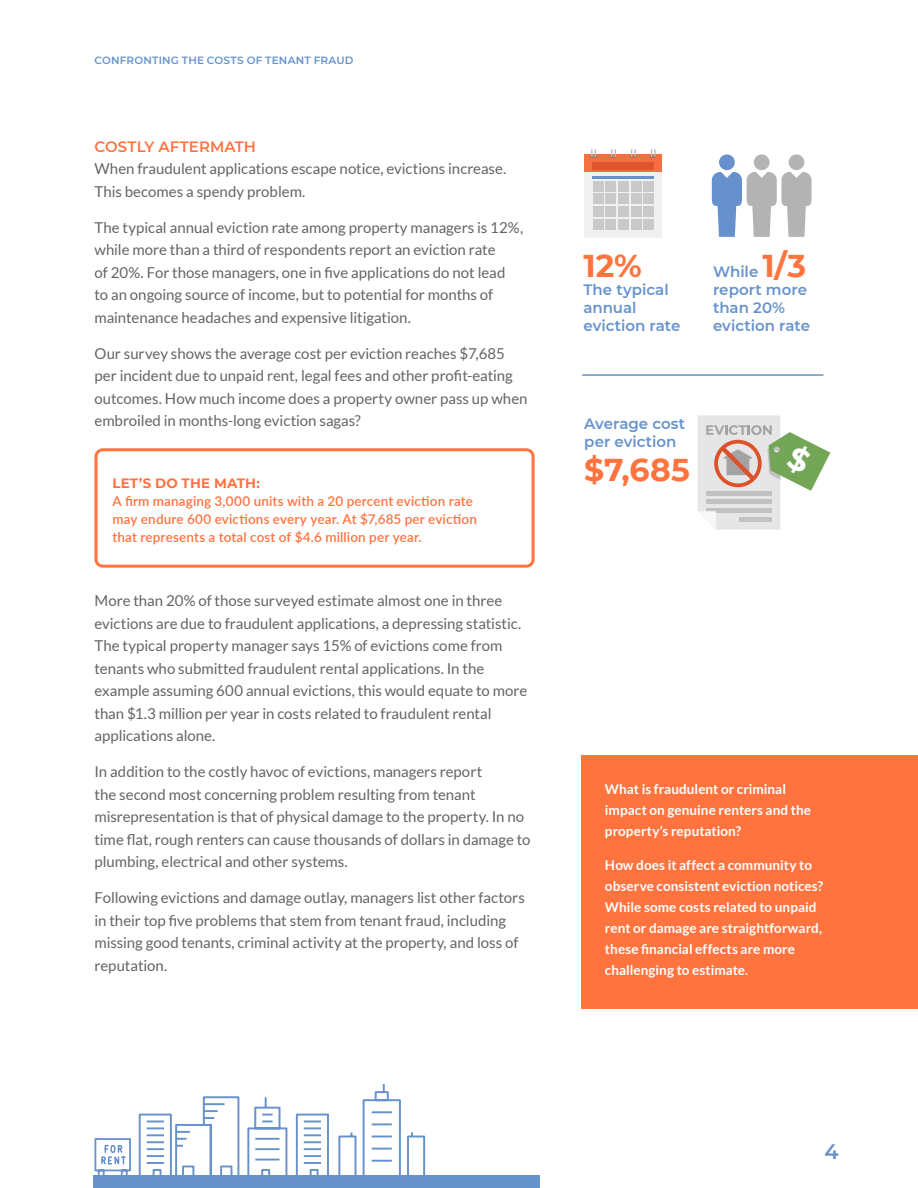
<style>
.page{position:relative;width:918px;height:1188px;background:#fff}
.page>*{position:absolute;margin:0;border:0;box-sizing:border-box;transform-origin:0 0}
.t1{font:700 31.5px "Montserrat";color:#ff733e}
.t2{font:600 21px "Montserrat";color:#6692cc}
.t3{font:15px/22.5px "Lato";color:#646464}
.t4{font:600 15px/18px "Montserrat";color:#6692cc}
.t5{font:600 15px "Montserrat";letter-spacing:.005em;color:#ff733e}
.t6{font:700 13.5px/21px "Lato";letter-spacing:.005em;color:#fff}
.t7{font:600 13.5px/18px "Lato";letter-spacing:.01em;color:#ff733e}
.t8{font:700 13.5px "Montserrat";letter-spacing:.01em;color:#ff733e}
.t9{font:600 10.5px "Montserrat";letter-spacing:.02em;color:#6692cc}
.s1{font-weight:700;font-size:31.5px;color:#ff733e}
</style>
<div class="page">
<div style="left:94px;top:1176px;width:446px;height:12px;background:#6692cc"></div>
<svg style="left:138px;top:1084px;width:292px;height:92px"></svg>
<svg style="left:94px;top:1138px;width:38px;height:38px"></svg>
<div style="left:581px;top:755px;width:337px;height:253px;background:#ff733e"></div>
<div style="left:719px;top:154px;width:16px;height:16px;background:#6691cc;border-radius:50%"></div>
<div style="left:754px;top:154px;width:16px;height:16px;background:#b3b3b3;border-radius:50%"></div>
<div style="left:789px;top:154px;width:15px;height:16px;background:#b3b3b3;border-radius:50%"></div>
<svg style="left:712px;top:172px;width:100px;height:65px"></svg>
<div style="left:585px;top:154px;width:77px;height:18px;background:#f27042"></div>
<div style="left:585px;top:172px;width:77px;height:65px;background:#f0f0f0"></div>
<div style="left:593px;top:162px;width:61px;height:8px;background:#e0542e"></div>
<div style="left:593px;top:181px;width:11px;height:11px;background:#c9c9c9"></div>
<div style="left:605px;top:181px;width:11px;height:11px;background:#c9c9c9"></div>
<div style="left:618px;top:181px;width:11px;height:11px;background:#c9c9c9"></div>
<div style="left:631px;top:181px;width:11px;height:11px;background:#c9c9c9"></div>
<div style="left:643px;top:181px;width:11px;height:11px;background:#c9c9c9"></div>
<div style="left:593px;top:194px;width:11px;height:10px;background:#c9c9c9"></div>
<div style="left:605px;top:194px;width:11px;height:10px;background:#c9c9c9"></div>
<div style="left:618px;top:194px;width:11px;height:10px;background:#c9c9c9"></div>
<div style="left:631px;top:194px;width:11px;height:10px;background:#c9c9c9"></div>
<div style="left:643px;top:194px;width:11px;height:10px;background:#c9c9c9"></div>
<div style="left:593px;top:206px;width:11px;height:11px;background:#c9c9c9"></div>
<div style="left:605px;top:206px;width:11px;height:11px;background:#c9c9c9"></div>
<div style="left:618px;top:206px;width:11px;height:11px;background:#c9c9c9"></div>
<div style="left:631px;top:206px;width:11px;height:11px;background:#c9c9c9"></div>
<div style="left:643px;top:206px;width:11px;height:11px;background:#c9c9c9"></div>
<div style="left:593px;top:219px;width:11px;height:11px;background:#c9c9c9"></div>
<div style="left:605px;top:219px;width:11px;height:11px;background:#c9c9c9"></div>
<div style="left:618px;top:219px;width:11px;height:11px;background:#c9c9c9"></div>
<div style="left:631px;top:219px;width:11px;height:11px;background:#c9c9c9"></div>
<div style="left:643px;top:219px;width:11px;height:11px;background:#c9c9c9"></div>
<hr style="left:593px;top:176px;width:61px;height:3px;background:#6691cc">
<svg style="left:591px;top:149px;width:6px;height:9px"></svg>
<svg style="left:650px;top:149px;width:6px;height:9px"></svg>
<svg style="left:630px;top:149px;width:6px;height:9px"></svg>
<svg style="left:611px;top:149px;width:5px;height:9px"></svg>
<div style="left:94px;top:448px;width:441px;height:120px;border:3px solid #ff733e;border-radius:7px"></div>
<hr style="left:582px;top:374px;width:241px;height:2px;background:#6692cc">
<svg style="left:698px;top:415px;width:132px;height:115px"></svg>
<p class="t9" style="left:94px;top:53px;width:261px">CONFRONTING THE COSTS OF TENANT FRAUD</p>
<p class="t5" style="left:94px;top:136px;width:163px">COSTLY AFTERMATH</p>
<p class="t3" style="left:94px;top:157px;width:413px">When fraudulent applications escape notice, evictions increase.<br>This becomes a spendy problem.</p>
<p class="t3" style="left:94px;top:216px;width:430px">The typical annual eviction rate among property managers is 12%, while more than a third of respondents report an eviction rate<br>of 20%. For those managers, one in five applications do not lead<br>to an ongoing source of income, but to potential for months of maintenance headaches and expensive litigation.</p>
<p class="t3" style="left:94px;top:342px;width:435px">Our survey shows the average cost per eviction reaches $7,685 per incident due to unpaid rent, legal fees and other profit-eating outcomes. How much income does a property owner pass up when embroiled in months-long eviction sagas?</p>
<p class="t8" style="left:112px;top:474px;width:149px">LET’S DO THE MATH:</p>
<p class="t7" style="left:112px;top:492px;width:366px">A firm managing 3,000 units with a 20 percent eviction rate may endure 600 evictions every year. At $7,685 per eviction that represents a total cost of $4.6 million per year.</p>
<p class="t3" style="left:94px;top:589px;width:434px">More than 20% of those surveyed estimate almost one in three evictions are due to fraudulent applications, a depressing statistic.<br>The typical property manager says 15% of evictions come from tenants who submitted fraudulent rental applications. In the example assuming 600 annual evictions, this would equate to more than $1.3 million per year in costs related to fraudulent rental applications alone.</p>
<p class="t3" style="left:94px;top:760px;width:438px">In addition to the costly havoc of evictions, managers report<br>the second most concerning problem resulting from tenant misrepresentation is that of physical damage to the property. In no time flat, rough renters can cause thousands of dollars in damage to plumbing, electrical and other systems.</p>
<p class="t3" style="left:94px;top:886px;width:432px">Following evictions and damage outlay, managers list other factors in their top five problems that stem from tenant fraud, including missing good tenants, criminal activity at the property, and loss of reputation.</p>
<h1 class="t1" style="left:584px;top:243px;width:60px">12%</h1>
<p class="t4" style="left:584px;top:280px;width:98px">The typical annual eviction rate</p>
<p class="t4" style="left:713px;top:262px;width:98px">While <span class="s1">1/3 </span>report more than 20% eviction rate</p>
<p class="t4" style="left:584px;top:414px;width:103px">Average cost per eviction</p>
<h1 class="t1" style="left:584px;top:447px;width:107px">$7,685</h1>
<p class="t6" style="left:605px;top:778px;width:208px">What is fraudulent or criminal impact on genuine renters and the property’s reputation?</p>
<p class="t6" style="left:605px;top:855px;width:220px">How does it affect a community to observe consistent eviction notices?<br>While some costs related to unpaid rent or damage are straightforward, these financial effects are more challenging to estimate.</p>
<h2 class="t2" style="left:824px;top:1137px;width:16px">4</h2>
</div>
